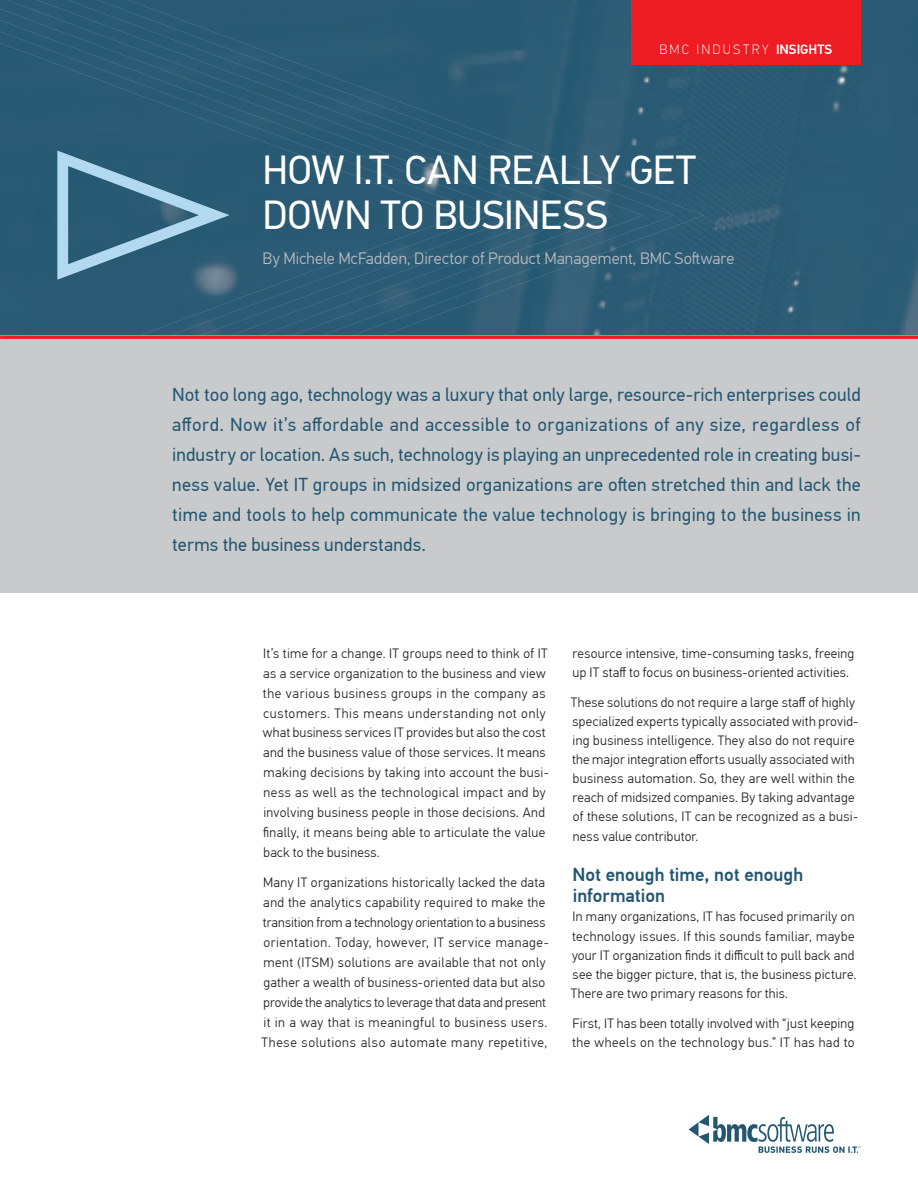
<style>
.page{position:relative;width:918px;height:1188px;background:#fff}
.page>*{position:absolute;margin:0;border:0;box-sizing:border-box;transform-origin:0 0}
.t1{font:40.5px/45px "PF Din Text Pro";letter-spacing:-.005em;color:#fff}
.Intro_Text{font:18.75px/30px "PF Din Text Pro";letter-spacing:.015em;color:#235771;text-align:justify}
.t2{font:500 18.75px/21.3px "PF Din Text Pro";color:#235771}
.Author{font:300 16.5px "PF Din Text Pro";letter-spacing:.005em;color:#bcbdc0}
.Body{font:300 13.5px/20px "PF Din Text Pro";letter-spacing:.025em;color:#231f20}
.Document_Label{font:100 13.5px "PF Din Text Pro";letter-spacing:.165em;color:#fff}
.s1{font-weight:500}
</style>
<div class="page">
<div style="left:704px;top:0;width:214px;height:336px;background:#2b5c75"></div>
<div style="left:631px;top:0;width:230px;height:65px;background:#ee1d23"></div>
<svg style="left:689px;top:1115px;width:172px;height:38px"></svg>
<svg style="left:0;top:0;width:704px;height:336px;fill:#2b5b74"></svg>
<div style="left:0;top:336px;width:918px;height:257px;background:#c9cacc"></div>
<hr style="left:0;top:336px;width:918px;height:3px;background:#ee1d23">
<p class="Document_Label" style="left:659px;top:42px;width:174px">BMC INDUSTRY <span class="s1">INSIGHTS</span></p>
<p class="t1" style="left:263px;top:148px;width:435px">HOW I.T. CAN REALLY GET<br>DOWN TO BUSINESS</p>
<p class="Author" style="left:263px;top:249px;width:473px">By Michele McFadden, Director of Product Management, BMC Software</p>
<p class="Intro_Text" style="left:172px;top:379px;width:690px">Not too long ago, technology was a luxury that only large, resource-rich enterprises could afford. Now it’s affordable and accessible to organizations of any size, regardless of industry or location. As such, technology is playing an unprecedented role in creating busi&shy;ness value. Yet IT groups in midsized organizations are often stretched thin and lack the time and tools to help communicate the value technology is bringing to the business in terms the business understands.</p>
<p class="Body" style="left:263px;top:643px;width:288px">It’s time for a change. IT groups need to think of IT as a service organization to the business and view the various business groups in the company as customers. This means understanding not only what business services IT provides but also the cost and the business value of those services. It means making decisions by taking into account the busi&shy;ness as well as the technological impact and by involving business people in those decisions. And finally, it means being able to articulate the value back to the business.</p>
<p class="Body" style="left:262px;top:873px;width:289px">Many IT organizations historically lacked the data and the analytics capability required to make the transition from a technology orientation to a business orientation. Today, however, IT service manage&shy;ment (ITSM) solutions are available that not only gather a wealth of business-oriented data but also provide the analytics to leverage that data and present it in a way that is meaningful to business users.<br>These solutions also automate many repetitive,</p>
<p class="Body" style="left:573px;top:644px;width:283px;line-height:19.2px">resource intensive, time-consuming tasks, freeing up IT staff to focus on business-oriented activities.</p>
<p class="Body" style="left:571px;top:693px;width:289px;line-height:19.2px">These solutions do not require a large staff of highly specialized experts typically associated with provid&shy;ing business intelligence. They also do not require the major integration efforts usually associated with business automation. So, they are well within the reach of midsized companies. By taking advantage of these solutions, IT can be recognized as a busi&shy;ness value contributor.</p>
<p class="t2" style="left:573px;top:864px;width:232px">Not enough time, not enough information</p>
<p class="Body" style="left:571px;top:907px;width:287px;line-height:19.2px">In many organizations, IT has focused primarily on technology issues. If this sounds familiar, maybe your IT organization finds it difficult to pull back and see the bigger picture, that is, the business picture.<br>There are two primary reasons for this.</p>
<p class="Body" style="left:572px;top:1014px;width:284px;line-height:19.2px">First, IT has been totally involved with “just keeping the wheels on the technology bus.” IT has had to</p>
</div>
